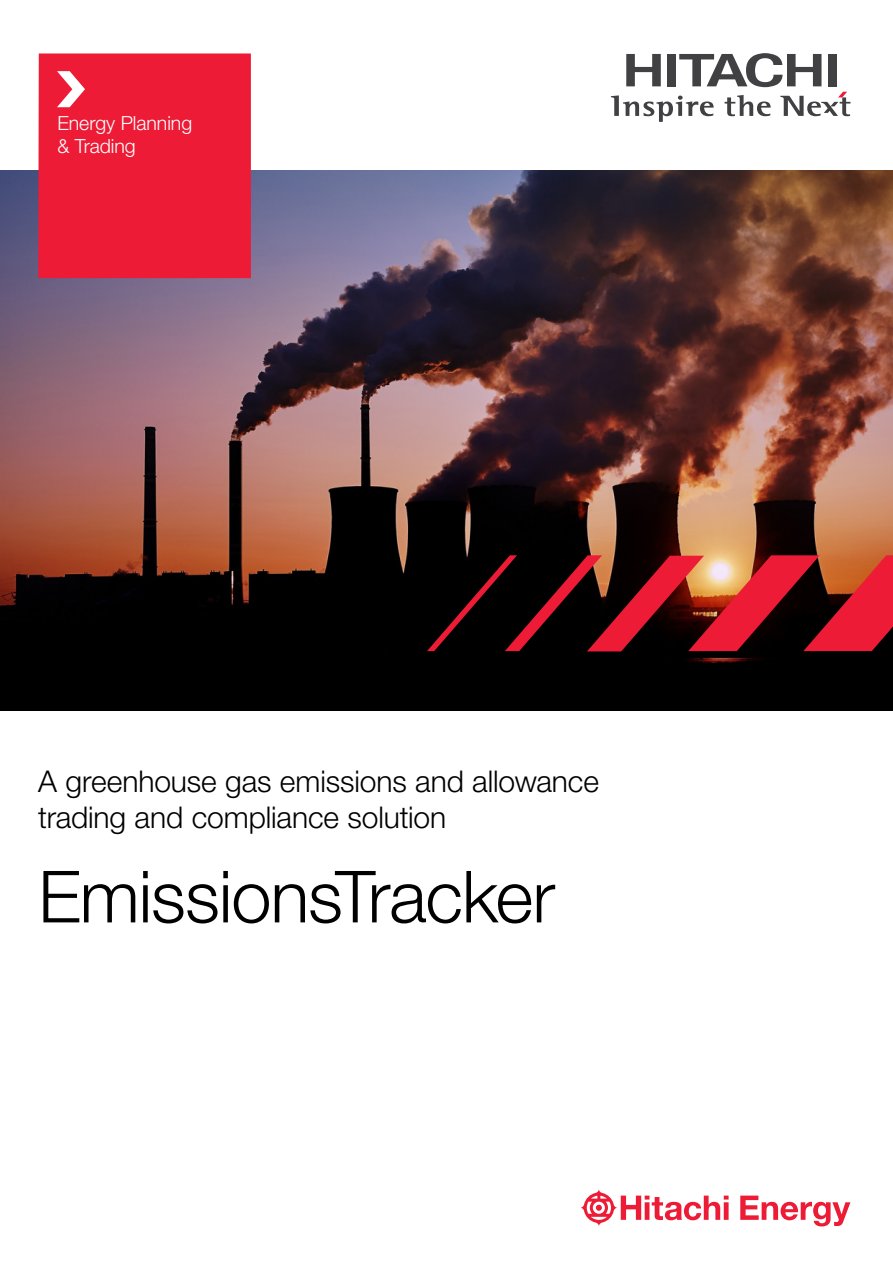
<style>
.page{position:relative;width:893px;height:1263px;background:#fff}
.page>*{position:absolute;margin:0;border:0;box-sizing:border-box;transform-origin:0 0}
.Headline_L_48pt_57_6{font:300 72px "Helvetica Neue LT Pro";letter-spacing:-.015em;color:#000}
.Subheadline_20pt_24p{font:300 30px/36px "Helvetica Neue LT Pro";letter-spacing:-.005em;color:#000}
.Copytext_8_5_10_2pt{font:300 19.5px/23.4px "Helvetica Neue LT Pro";letter-spacing:-.005em;color:#fff}
</style>
<div class="page">
<img style="left:0;top:170px;width:893px;height:540px">
<div style="left:38px;top:53px;width:213px;height:225px;background:#ed1b35"></div>
<svg style="left:427px;top:555px;width:466px;height:96px;background:#68191a"></svg>
<svg style="left:57px;top:71px;width:28px;height:36px"></svg>
<svg style="left:611px;top:53px;width:239px;height:69px"></svg>
<svg style="left:580px;top:1189px;width:270px;height:37px"></svg>
<p class="Copytext_8_5_10_2pt" style="left:57px;top:111px;width:136px">Energy Planning &amp; Trading</p>
<p class="Subheadline_20pt_24p" style="left:38px;top:763px;width:562px">A greenhouse gas emissions and allowance trading and compliance solution</p>
<p class="Headline_L_48pt_57_6" style="left:38px;top:853px;width:518px">EmissionsTracker</p>
</div>
